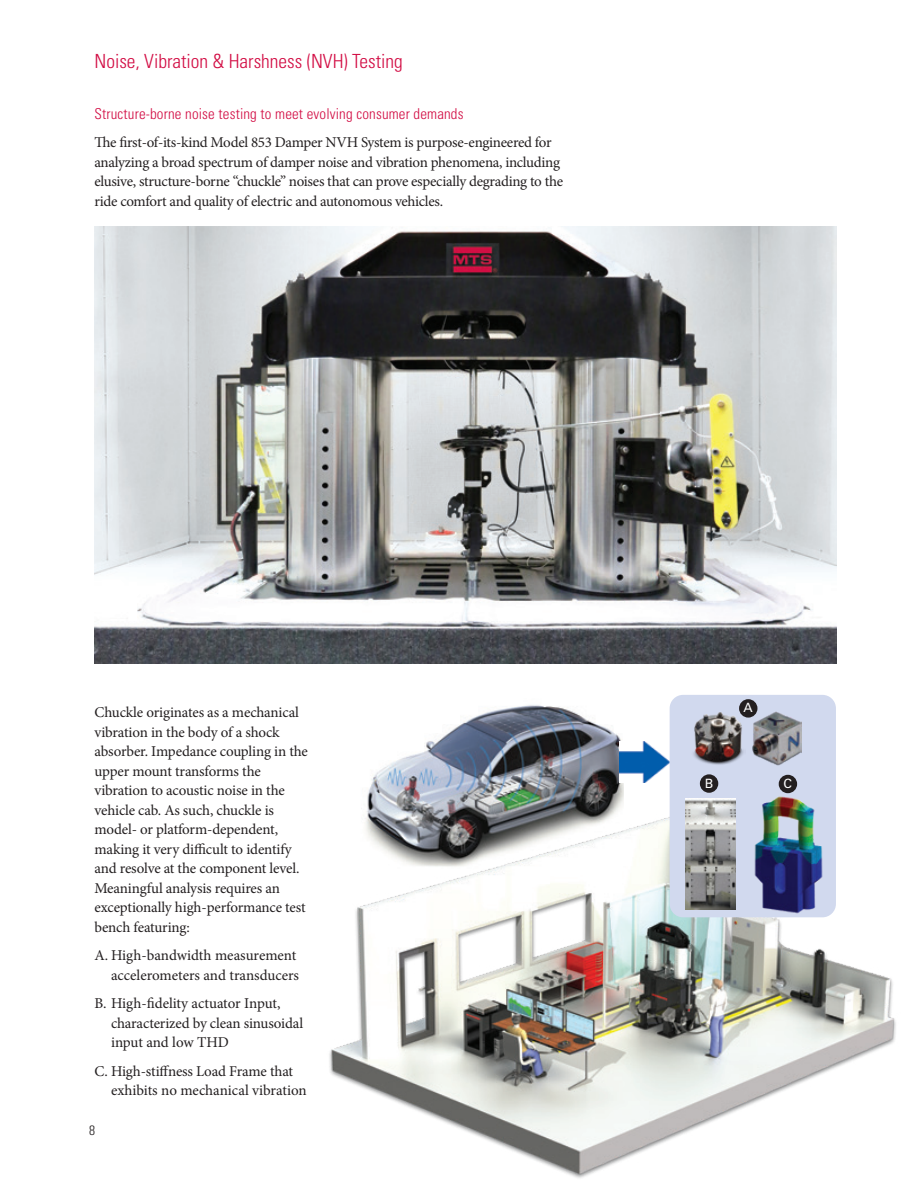
<style>
.page{position:relative;width:918px;height:1188px;background:#fff}
.page>*{position:absolute;margin:0;border:0;box-sizing:border-box;transform-origin:0 0}
.t1{font:300 condensed 19.5px "Univers LT Std";color:#d20d44}
.t2{font:15px/19.5px "Minion Pro";letter-spacing:-.015em;color:#231f20}
.t3{font:300 condensed 15px "Univers LT Std";letter-spacing:.01em;color:#d20d44}
.t4{font:300 condensed 13.5px "Univers LT Std";color:#231f20}
.t5{font:12.75px "Univers LT Std";color:#fff}
</style>
<div class="page">
<img style="left:367px;top:705px;width:257px;height:109px">
<img style="left:94px;top:227px;width:742px;height:436px">
<img style="left:329px;top:814px;width:567px;height:364px">
<img style="left:620px;top:741px;width:49px;height:42px">
<div style="left:670px;top:695px;width:166px;height:222px;background:#d1d9ee;border-radius:14px"></div>
<div style="left:700px;top:774px;width:18px;height:19px;background:#231f20;border-radius:50%"></div>
<div style="left:779px;top:775px;width:18px;height:18px;background:#231f20;border-radius:50%"></div>
<img style="left:685px;top:798px;width:51px;height:112px">
<img style="left:754px;top:796px;width:69px;height:118px">
<img style="left:753px;top:712px;width:49px;height:54px">
<img style="left:693px;top:712px;width:51px;height:53px">
<div style="left:739px;top:699px;width:18px;height:19px;background:#231f20;border-radius:50%"></div>
<h1 class="t1" style="left:94px;top:50px;width:310px">Noise, Vibration &amp; Harshness (NVH) Testing</h1>
<p class="t3" style="left:94px;top:105px;width:371px">Structure-borne noise testing to meet evolving consumer demands</p>
<p class="t2" style="left:94px;top:133px;width:470px">The first-of-its-kind Model 853 Damper NVH System is purpose-engineered for analyzing a broad spectrum of damper noise and vibration phenomena, including elusive, structure-borne “chuckle” noises that can prove especially degrading to the ride comfort and quality of electric and autonomous vehicles.</p>
<p class="t2" style="left:94px;top:703px;width:206px">Chuckle originates as a mechanical</p>
<p class="t5" style="left:744px;top:700px;width:11px">A</p>
<p class="t2" style="left:94px;top:722px;width:215px">vibration in the body of a shock absorber. Impedance coupling in the upper mount transforms the vibration to acoustic noise in the vehicle cab. As such, chuckle is model- or platform-dependent, making it very difficult to identify and resolve at the component level.<br>Meaningful analysis requires an exceptionally high-performance test bench featuring:</p>
<p class="t2" style="left:94px;top:946px;width:206px;text-align:right">A. High-bandwidth measurement accelerometers and transducers</p>
<p class="t2" style="left:111px;top:994px;width:194px;text-indent:-16px">B. High-fidelity actuator Input, characterized by clean sinusoidal input and low THD</p>
<p class="t2" style="left:111px;top:1061px;width:197px;text-indent:-17px">C. High-stiffness Load Frame that exhibits no mechanical vibration</p>
<p class="t5" style="left:705px;top:776px;width:10px">B</p>
<p class="t5" style="left:784px;top:776px;width:10px">C</p>
<p class="t4" style="left:89px;top:1122px;width:7px">8</p>
</div>
